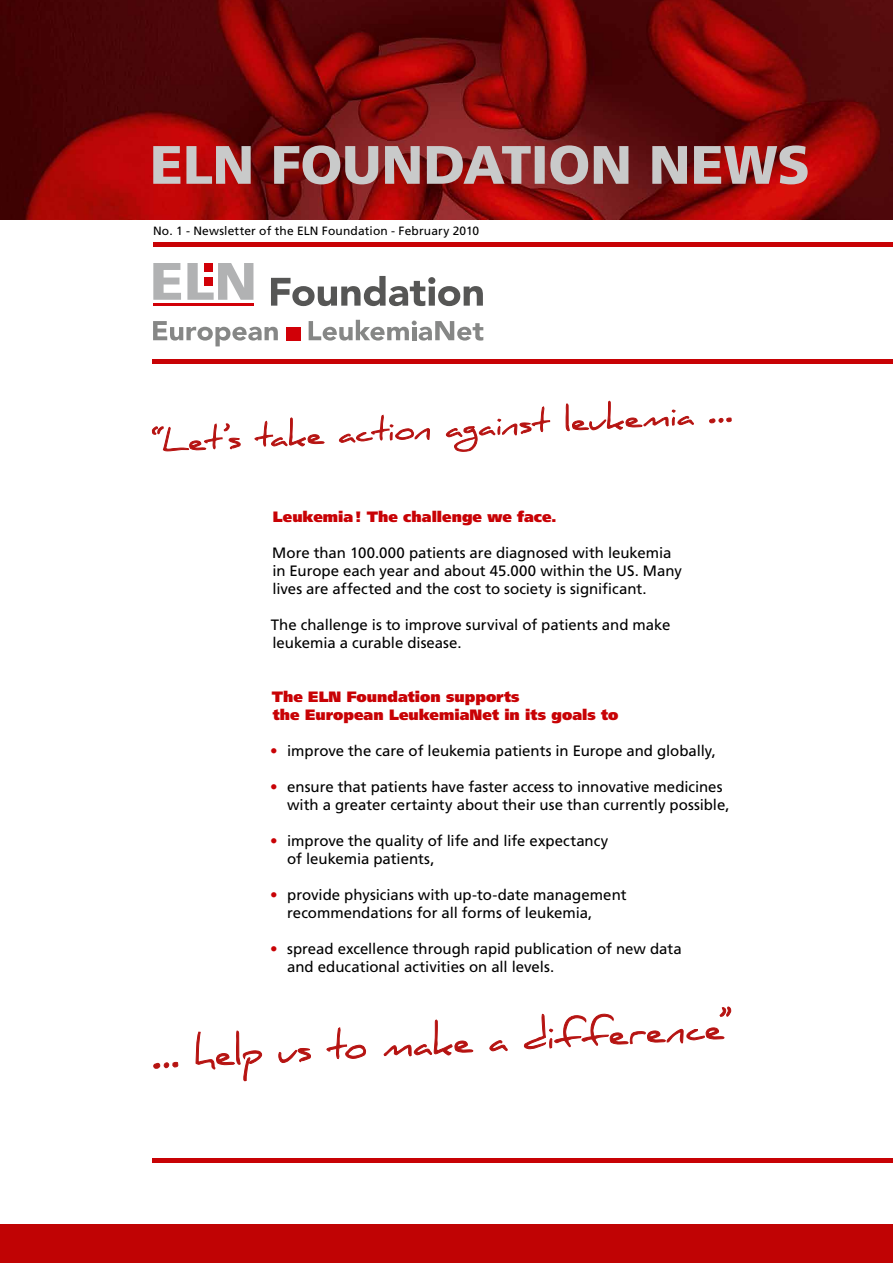
<style>
.page{position:relative;width:893px;height:1263px;background:#fff}
.page>*{position:absolute;margin:0;border:0;box-sizing:border-box;transform-origin:0 0}
.t1{font:15px/18px "Frutiger LT Std";letter-spacing:-.005em;color:#000}
.t2{font:900 15px/18px "Frutiger LT Std";color:#c80205}
.t3{font:12px "Frutiger LT Std";letter-spacing:.01em;color:#000}
.s1{color:#c80205}
</style>
<div class="page">
<img style="left:0;top:0;width:893px;height:219px">
<div style="left:0;top:1225px;width:893px;height:38px;background:#c00304"></div>
<svg style="left:153px;top:263px;width:100px;height:37px"></svg>
<hr style="left:153px;top:304px;width:101px;height:2px;background:#d10007">
<div style="left:286px;top:327px;width:14px;height:13px;background:#d10007"></div>
<svg style="left:271px;top:276px;width:212px;height:30px"></svg>
<svg style="left:153px;top:321px;width:43px;height:20px"></svg>
<svg style="left:197px;top:327px;width:16px;height:14px"></svg>
<div style="left:202px;top:330px;width:7px;height:7px;background:#fff;border-radius:50%"></div>
<svg style="left:215px;top:327px;width:63px;height:19px"></svg>
<svg style="left:309px;top:320px;width:174px;height:21px"></svg>
<div style="left:152px;top:359px;width:741px;height:5px;background:#c80205"></div>
<hr style="left:153px;top:242px;width:740px;height:4px;background:#c80205">
<hr style="left:152px;top:1159px;width:741px;height:4px;background:#c80205">
<svg style="left:152px;top:401px;width:580px;height:51px"></svg>
<svg style="left:153px;top:1006px;width:578px;height:75px"></svg>
<svg style="left:153px;top:145px;width:655px;height:39px;background:#a97273"></svg>
<p class="t3" style="left:153px;top:223px;width:328px">No. 1 - Newsletter of the ELN Foundation - February 2010</p>
<p class="t2" style="left:273px;top:508px;width:285px">Leukemia! The challenge we face.</p>
<p class="t1" style="left:272px;top:544px;width:411px">More than 100.000 patients are diagnosed with leukemia in Europe each year and about 45.000 within the US. Many lives are affected and the cost to society is significant.</p>
<p class="t1" style="left:271px;top:616px;width:401px">The challenge is to improve survival of patients and make leukemia a curable disease.</p>
<p class="t2" style="left:272px;top:688px;width:348px">The ELN Foundation supports<br>the European LeukemiaNet in its goals to</p>
<p class="t1" style="left:270px;top:742px;width:447px"><span class="s1">•</span> improve the care of leukemia patients in Europe and globally,</p>
<p class="t1" style="left:287px;top:778px;width:444px;text-indent:-17px"><span class="s1">•</span> ensure that patients have faster access to innovative medicines with a greater certainty about their use than currently possible,</p>
<p class="t1" style="left:287px;top:832px;width:323px;text-indent:-17px"><span class="s1">•</span> improve the quality of life and life expectancy of leukemia patients,</p>
<p class="t1" style="left:287px;top:886px;width:341px;text-indent:-17px"><span class="s1">•</span> provide physicians with up-to-date management recommendations for all forms of leukemia,</p>
<p class="t1" style="left:287px;top:940px;width:396px;text-indent:-17px"><span class="s1">•</span> spread excellence through rapid publication of new data and educational activities on all levels.</p>
</div>
